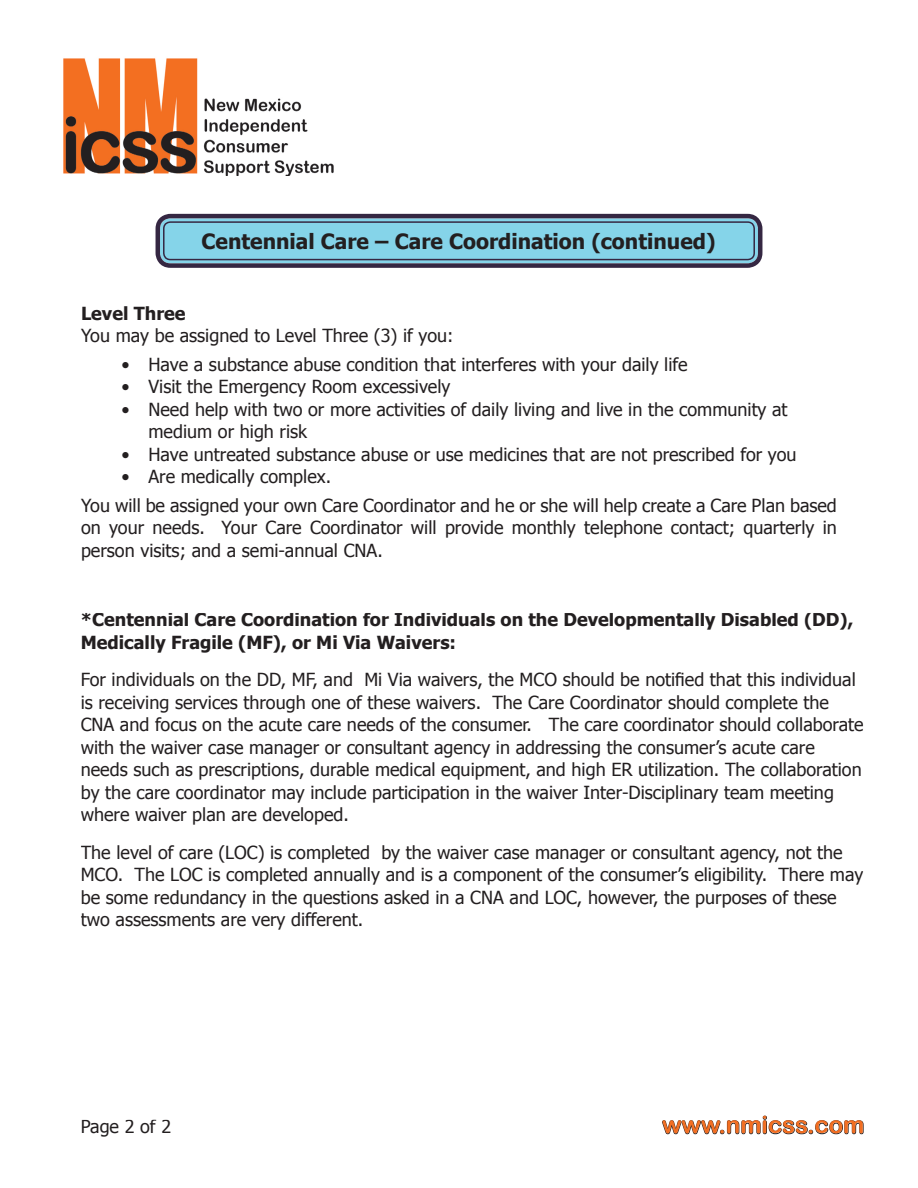
<style>
.page{position:relative;width:918px;height:1188px;background:#fff}
.page>*{position:absolute;margin:0;border:0;box-sizing:border-box;transform-origin:0 0}
.t1{font:24px "Arial Rounded MT Bold";color:#f36e21}
.t2{font:700 21px "Tahoma";color:#231f20}
.Plain_Text{font:18px/22.5px "Tahoma";color:#231f20}
.Plain_Text-2{font:700 18px/22.5px "Tahoma";color:#231f20}
</style>
<div class="page">
<img style="left:63px;top:58px;width:271px;height:118px">
<svg style="left:662px;top:1115px;width:202px;height:20px"></svg>
<div style="left:160px;top:218px;width:598px;height:45px;background:#85d4e9;border-radius:10px"></div>
<div style="left:156px;top:214px;width:606px;height:54px;border:4px solid #352742;border-radius:13px"></div>
<div style="left:163px;top:221px;width:592px;height:39px;border:2px solid #352742;border-radius:7px"></div>
<p class="t2" style="left:202px;top:227px;width:516px">Centennial Care – Care Coordination (continued)</p>
<p class="Plain_Text-2" style="left:81px;top:301px;width:106px">Level Three</p>
<p class="Plain_Text" style="left:81px;top:324px;width:374px">You may be assigned to Level Three (3) if you:</p>
<p class="Plain_Text" style="left:122px;top:352px;width:568px">• Have a substance abuse condition that interferes with your daily life</p>
<p class="Plain_Text" style="left:122px;top:375px;width:330px">• Visit the Emergency Room excessively</p>
<p class="Plain_Text" style="left:122px;top:397px;width:668px">• Need help with two or more activities of daily living and live in the community at</p>
<p class="Plain_Text" style="left:148px;top:420px;width:160px">medium or high risk</p>
<p class="Plain_Text" style="left:122px;top:442px;width:677px">• Have untreated substance abuse or use medicines that are not prescribed for you</p>
<p class="Plain_Text" style="left:122px;top:465px;width:211px">• Are medically complex.</p>
<p class="Plain_Text" style="left:81px;top:493px;width:758px;text-align:justify">You will be assigned your own Care Coordinator and he or she will help create a Care Plan based on your needs. Your Care Coordinator will provide monthly telephone contact; quarterly in person visits; and a semi-annual CNA.</p>
<p class="Plain_Text-2" style="left:81px;top:608px;width:774px">*Centennial Care Coordination for Individuals on the Developmentally Disabled (DD),<br>Medically Fragile (MF), or Mi Via Waivers:</p>
<p class="Plain_Text" style="left:81px;top:668px;width:784px">For individuals on the DD, MF, and Mi Via waivers, the MCO should be notified that this individual is receiving services through one of these waivers. The Care Coordinator should complete the CNA and focus on the acute care needs of the consumer. The care coordinator should collaborate with the waiver case manager or consultant agency in addressing the consumer’s acute care needs such as prescriptions, durable medical equipment, and high ER utilization. The collaboration by the care coordinator may include participation in the waiver Inter-Disciplinary team meeting where waiver plan are developed.</p>
<p class="Plain_Text" style="left:81px;top:840px;width:784px">The level of care (LOC) is completed by the waiver case manager or consultant agency, not the MCO. The LOC is completed annually and is a component of the consumer’s eligibility. There may be some redundancy in the questions asked in a CNA and LOC, however, the purposes of these two assessments are very different.</p>
<p class="Plain_Text" style="left:81px;top:1115px;width:92px">Page 2 of 2</p>
<p class="t1" style="left:662px;top:1111px;width:204px">www.nmicss.com</p>
</div>
